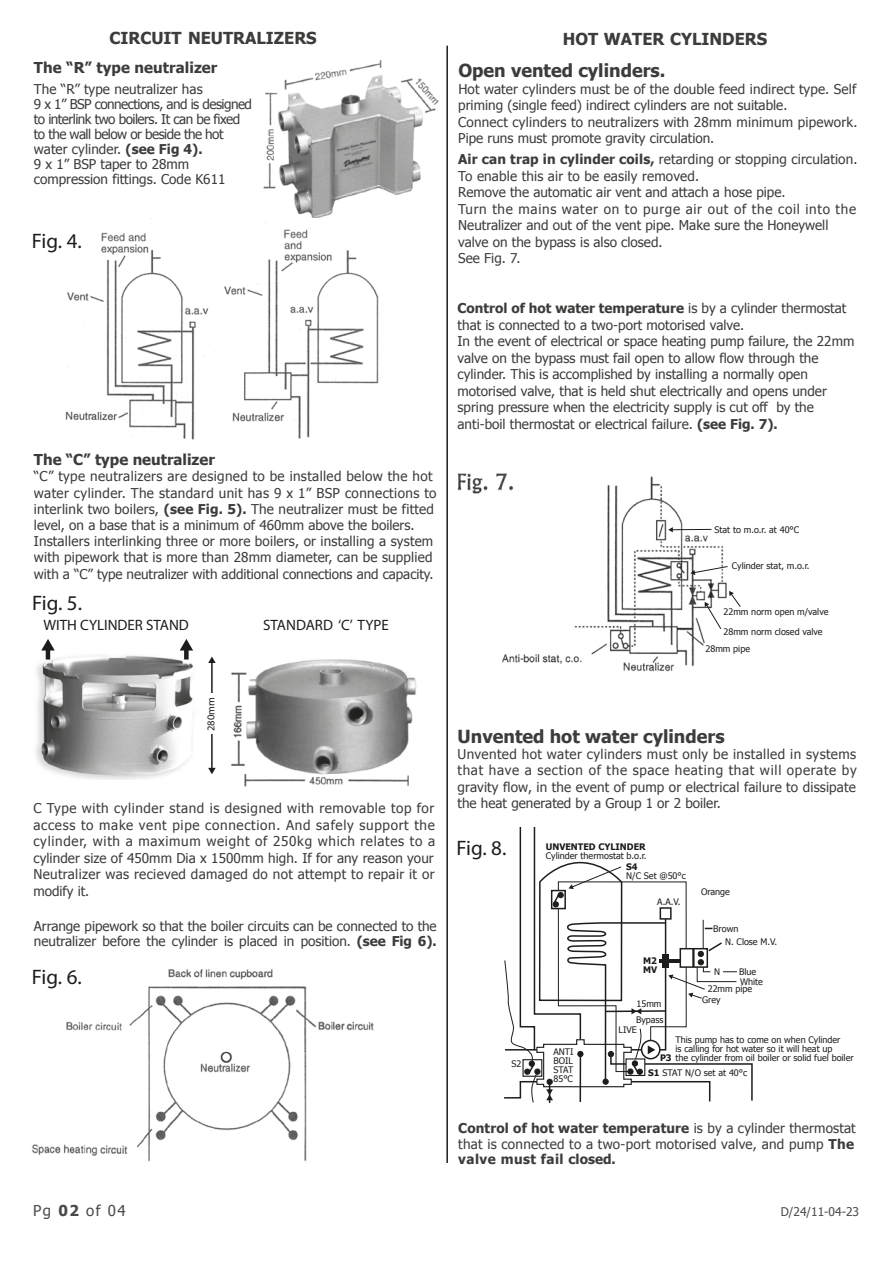
<style>
.page{position:relative;width:893px;height:1263px;background:#fff}
.page>*{position:absolute;margin:0;border:0;box-sizing:border-box;transform-origin:0 0}
.t1{font:21px "Myriad Pro";letter-spacing:-.015em;color:#1d1d1b}
.t2{font:700 18px "Tahoma";color:#3c3c3b}
.t3{font:700 16.5px "Tahoma";color:#3c3c3b}
.t4{font:700 15px "Tahoma";color:#3c3c3b}
.t5{font:15px "Myriad Pro";color:#1d1d1b}
.t6{font:15px "Tahoma";color:#4a4a49}
.t7{font:13.5px/16.5px "Tahoma";color:#3c3c3b}
.t8{font:13.5px/15px "Tahoma";letter-spacing:-.04em;color:#3c3c3b}
.t9{font:12px "Tahoma";color:#4a4a49}
.t10{font:10.5px "Myriad Pro";letter-spacing:-.005em;color:#1d1d1b}
.t11{font:9px/9px "Tahoma";color:#1d1d1b}
.t12{font:700 9px/9px "Tahoma";color:#1d1d1b}
.s1{font-weight:700}
</style>
<div class="page">
<img style="left:231px;top:659px;width:186px;height:128px">
<img style="left:32px;top:969px;width:342px;height:193px">
<hr style="left:446px;top:46px;width:2px;height:1117px;background:#1d1d1b">
<img style="left:263px;top:60px;width:175px;height:158px">
<img style="left:65px;top:228px;width:314px;height:212px">
<img style="left:457px;top:473px;width:270px;height:199px">
<div style="left:12px;top:971px;width:98px;height:30px;background:#fff"></div>
<div style="left:34px;top:201px;width:67px;height:57px;background:#fff"></div>
<img style="left:36px;top:651px;width:158px;height:128px">
<hr style="left:46px;top:648px;width:4px;height:11px;background:#1d1d1b">
<svg style="left:41px;top:639px;width:14px;height:11px"></svg>
<div style="left:184px;top:648px;width:5px;height:11px;background:#1d1d1b"></div>
<svg style="left:180px;top:639px;width:13px;height:11px"></svg>
<hr style="left:211px;top:662px;width:2px;height:107px;background:#1d1d1b">
<svg style="left:208px;top:656px;width:8px;height:7px"></svg>
<svg style="left:208px;top:768px;width:8px;height:6px"></svg>
<div style="left:204px;top:693px;width:16px;height:41px;background:#fff"></div>
<svg style="left:504px;top:827px;width:249px;height:276px"></svg>
<svg style="left:705px;top:602px;width:17px;height:28px"></svg>
<svg style="left:729px;top:591px;width:12px;height:16px"></svg>
<svg style="left:690px;top:566px;width:38px;height:9px"></svg>
<hr style="left:672px;top:529px;width:39px;height:1px;background:#1d1d1b">
<svg style="left:668px;top:527px;width:5px;height:5px"></svg>
<p class="t3" style="left:109px;top:28px;width:209px">CIRCUIT NEUTRALIZERS</p>
<p class="t4" style="left:34px;top:58px;width:185px">The “R” type neutralizer</p>
<p class="t8" style="left:34px;top:81px;width:220px">The “R” type neutralizer has<br>9 x 1” BSP connections, and is designed to interlink two boilers. It can be fixed to the wall below or beside the hot water cylinder. <span class="s1">(see Fig 4).<br></span>9 x 1” BSP taper to 28mm compression fittings. Code K611</p>
<h1 class="t1" style="left:32px;top:228px;width:51px">Fig. 4.</h1>
<p class="t4" style="left:34px;top:450px;width:182px">The “C” type neutralizer</p>
<p class="t7" style="left:34px;top:468px;width:404px">“C” type neutralizers are designed to be installed below the hot water cylinder. The standard unit has 9 x 1” BSP connections to interlink two boilers, <span class="s1">(see Fig. 5).</span> The neutralizer must be fitted level, on a base that is a minimum of 460mm above the boilers.<br>Installers interlinking three or more boilers, or installing a system with pipework that is more than 28mm diameter, can be supplied with a “C” type neutralizer with additional connections and capacity.</p>
<h1 class="t1" style="left:32px;top:590px;width:51px">Fig. 5.</h1>
<p class="t5" style="left:44px;top:616px;width:147px">WITH CYLINDER STAND</p>
<p class="t5" style="left:263px;top:615px;width:127px">STANDARD ‘C’ TYPE</p>
<p class="t10" style="left:205px;top:731px;width:35px;rotate:-90deg">280mm</p>
<p class="t7" style="left:33px;top:799px;width:403px;text-align:justify">C Type with cylinder stand is designed with removable top for access to make vent pipe connection. And safely support the cylinder, with a maximum weight of 250kg which relates to a cylinder size of 450mm Dia x 1500mm high. If for any reason your Neutralizer was recieved damaged do not attempt to repair it or modify it.</p>
<p class="t7" style="left:34px;top:918px;width:404px;line-height:15px">Arrange pipework so that the boiler circuits can be connected to the neutralizer before the cylinder is placed in position. <span class="s1">(see Fig 6).</span></p>
<h1 class="t1" style="left:32px;top:964px;width:51px">Fig. 6.</h1>
<p class="t3" style="left:563px;top:29px;width:206px">HOT WATER CYLINDERS</p>
<h2 class="t2" style="left:458px;top:59px;width:209px">Open vented cylinders.</h2>
<p class="t7" style="left:458px;top:80px;width:401px">Hot water cylinders must be of the double feed indirect type. Self priming (single feed) indirect cylinders are not suitable.<br>Connect cylinders to neutralizers with 28mm minimum pipework.<br>Pipe runs must promote gravity circulation.</p>
<p class="t7" style="left:458px;top:151px;width:401px"><span class="s1">Air can trap in cylinder coils,</span> retarding or stopping circulation.<br>To enable this air to be easily removed.<br>Remove the automatic air vent and attach a hose pipe.<br>Turn the mains water on to purge air out of the coil into the Neutralizer and out of the vent pipe. Make sure the Honeywell valve on the bypass is also closed.<br>See Fig. 7.</p>
<p class="t7" style="left:458px;top:300px;width:398px"><span class="s1">Control of hot water temperature</span> is by a cylinder thermostat that is connected to a two-port motorised valve.<br>In the event of electrical or space heating pump failure, the 22mm valve on the bypass must fail open to allow flow through the cylinder. This is accomplished by installing a normally open motorised valve, that is held shut electrically and opens under spring pressure when the electricity supply is cut off by the anti-boil thermostat or electrical failure. <span class="s1">(see Fig. 7).</span></p>
<p class="t11" style="left:714px;top:525px;width:86px">Stat to m.o.r. at 40°C</p>
<p class="t11" style="left:732px;top:561px;width:79px">Cylinder stat, m.o.r.</p>
<p class="t11" style="left:723px;top:607px;width:106px">22mm norm open m/valve</p>
<p class="t11" style="left:723px;top:627px;width:101px">28mm norm closed valve</p>
<p class="t11" style="left:705px;top:643px;width:46px">28mm pipe</p>
<h2 class="t2" style="left:458px;top:725px;width:269px">Unvented hot water cylinders</h2>
<p class="t7" style="left:458px;top:746px;width:401px;text-align:justify">Unvented hot water cylinders must only be installed in systems that have a section of the space heating that will operate by gravity flow, in the event of pump or electrical failure to dissipate the heat generated by a Group 1 or 2 boiler.</p>
<h1 class="t1" style="left:456px;top:835px;width:51px">Fig. 8.</h1>
<p class="t12" style="left:546px;top:842px;width:101px">UNVENTED CYLINDER</p>
<p class="t11" style="left:546px;top:851px;width:102px">Cylinder thermostat b.o.r.</p>
<p class="t11" style="left:511px;top:1059px;width:11px">S2</p>
<p class="t11" style="left:553px;top:1047px;width:22px;text-align:justify">ANTI BOIL STAT 85°C</p>
<p class="t12" style="left:626px;top:862px;width:13px">S4</p>
<p class="t11" style="left:626px;top:871px;width:61px">N/C Set @50°c</p>
<p class="t11" style="left:657px;top:897px;width:25px">A.A.V.</p>
<p class="t12" style="left:643px;top:956px;width:16px">M2<br>MV</p>
<p class="t11" style="left:636px;top:999px;width:26px">15mm</p>
<p class="t11" style="left:636px;top:1015px;width:29px">Bypass</p>
<p class="t11" style="left:618px;top:1025px;width:20px">LIVE</p>
<p class="t11" style="left:701px;top:887px;width:30px">Orange</p>
<p class="t11" style="left:725px;top:921px;width:54px;line-height:13.8px;text-indent:-12px">Brown<br>N. Close M.V.</p>
<p class="t11" style="left:714px;top:967px;width:8px">N</p>
<p class="t11" style="left:739px;top:967px;width:19px">Blue</p>
<p class="t11" style="left:740px;top:977px;width:24px">White</p>
<p class="t11" style="left:702px;top:983px;width:52px;line-height:10.8px;text-indent:5px">22mm pipe<br>Grey</p>
<p class="t11" style="left:675px;top:1035px;width:166px">This pump has to come on when Cylinder</p>
<p class="t11" style="left:675px;top:1044px;width:158px">is calling for hot water so it will heat up</p>
<p class="t11" style="left:660px;top:1053px;width:195px"><span class="s1">P3</span> the cylinder from oil boiler or solid fuel boiler</p>
<p class="t11" style="left:648px;top:1068px;width:100px"><span class="s1">S1</span> STAT N/O set at 40°c</p>
<p class="t7" style="left:458px;top:1120px;width:399px;line-height:15.6px;text-align:justify"><span class="s1">Control of hot water temperature</span> is by a cylinder thermostat that is connected to a two-port motorised valve, and pump <span class="s1">The valve must fail closed.</span></p>
<p class="t6" style="left:33px;top:1200px;width:94px">Pg <span class="s1">02</span> of 04</p>
<p class="t9" style="left:781px;top:1204px;width:80px">D/24/11-04-23</p>
</div>
